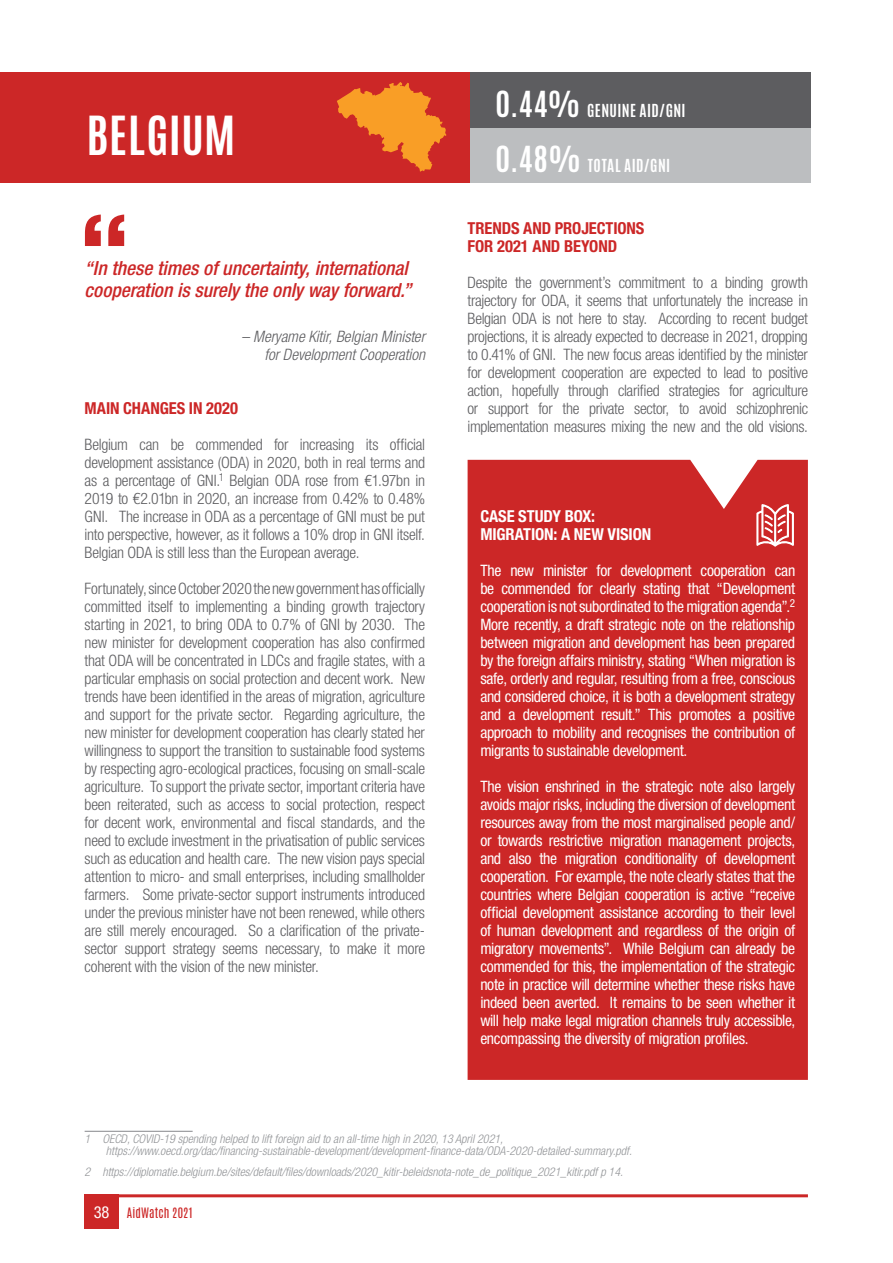
<style>
.page{position:relative;width:893px;height:1263px;background:#fff}
.page>*{position:absolute;margin:0;border:0;box-sizing:border-box;transform-origin:0 0}
.t1{font:700 45px "Antonio";letter-spacing:.015em;color:#fff}
.t2{font:italic 500 condensed 19.5px/22.5px "Helvetica Neue LT Std";color:#cc2727}
.t3{font:700 condensed 16.5px/18px "Helvetica Neue LT Std";letter-spacing:-.005em;color:#cc2727}
.t4{font:700 condensed 16.5px/18px "Helvetica Neue LT Std";letter-spacing:-.005em;color:#fff}
.t5{font:300 condensed 15.75px/18px "Helvetica Neue LT Std";letter-spacing:-.02em;color:#5d5d60;text-align:justify}
.t6{font:condensed 15.75px/18px "Helvetica Neue LT Std";letter-spacing:-.02em;color:#fff;text-align:justify}
.t7{font:italic 300 condensed 15.75px/18px "Helvetica Neue LT Std";color:#5d5d60;text-align:right}
.t8{font:700 15px "Antonio";letter-spacing:.03em;color:#fff}
.t9{font:italic 300 condensed 12px/12px "Helvetica Neue LT Std";color:#939598}
.t10{font:12px "Antonio";letter-spacing:.015em;color:#cc2727}
.s1{font-size:30px}
.s2{font-family:"Helvetica Neue LT Pro";font-stretch:condensed;font-size:16.5px;color:#fff}
</style>
<div class="page">
<hr style="left:85px;top:1194px;width:723px;height:3px;background:#cc2727">
<div style="left:85px;top:1194px;width:34px;height:34px;background:#cc2727"></div>
<div style="left:468px;top:460px;width:340px;height:620px;background:#cc2727"></div>
<div style="left:0;top:72px;width:470px;height:111px;background:#cc2727"></div>
<svg style="left:85px;top:215px;width:39px;height:31px"></svg>
<div style="left:470px;top:128px;width:340px;height:55px;background:#bcbec0"></div>
<div style="left:470px;top:72px;width:340px;height:56px;background:#5d5d60"></div>
<hr style="left:85px;top:1131px;width:108px;height:1px;background:#939598">
<svg style="left:755px;top:503px;width:40px;height:45px"></svg>
<svg style="left:337px;top:82px;width:109px;height:90px"></svg>
<h1 class="t1" style="left:86px;top:101px;width:150px">BELGIUM</h1>
<p class="t2" style="left:85px;top:257px;width:328px">“In these times of uncertainty, international cooperation is surely the only way forward.”</p>
<p class="t7" style="left:241px;top:328px;width:185px">– Meryame Kitir, Belgian Minister for Development Cooperation</p>
<p class="t3" style="left:85px;top:399px;width:155px">MAIN CHANGES IN 2020</p>
<p class="t5" style="left:85px;top:435px;width:342px">Belgium can be commended for increasing its official development assistance (ODA) in 2020, both in real terms and as a percentage of GNI.<sup>1</sup> Belgian ODA rose from €1.97bn in 2019 to €2.01bn in 2020, an increase from 0.42% to 0.48% GNI. The increase in ODA as a percentage of GNI must be put into perspective, however, as it follows a 10% drop in GNI itself.<br>Belgian ODA is still less than the European average.</p>
<p class="t5" style="left:85px;top:579px;width:342px">Fortunately, since October 2020 the new government has officially committed itself to implementing a binding growth trajectory starting in 2021, to bring ODA to 0.7% of GNI by 2030. The new minister for development cooperation has also confirmed that ODA will be concentrated in LDCs and fragile states, with a particular emphasis on social protection and decent work. New trends have been identified in the areas of migration, agriculture and support for the private sector. Regarding agriculture, the new minister for development cooperation has clearly stated her willingness to support the transition to sustainable food systems by respecting agro-ecological practices, focusing on small-scale agriculture. To support the private sector, important criteria have been reiterated, such as access to social protection, respect for decent work, environmental and fiscal standards, and the need to exclude investment in the privatisation of public services such as education and health care. The new vision pays special attention to micro- and small enterprises, including smallholder farmers. Some private-sector support instruments introduced under the previous minister have not been renewed, while others are still merely encouraged. So a clarification of the private&shy;sector support strategy seems necessary, to make it more coherent with the vision of the new minister.</p>
<p class="t8" style="left:495px;top:99px;width:192px"><span class="s1">0.44%</span> GENUINE AID/GNI</p>
<p class="t8" style="left:495px;top:155px;width:176px"><span class="s1">0.48%</span> TOTAL AID/GNI</p>
<p class="t3" style="left:468px;top:219px;width:178px">TRENDS AND PROJECTIONS<br>FOR 2021 AND BEYOND</p>
<p class="t5" style="left:468px;top:273px;width:342px">Despite the government’s commitment to a binding growth trajectory for ODA, it seems that unfortunately the increase in Belgian ODA is not here to stay. According to recent budget projections, it is already expected to decrease in 2021, dropping to 0.41% of GNI. The new focus areas identified by the minister for development cooperation are expected to lead to positive action, hopefully through clarified strategies for agriculture or support for the private sector, to avoid schizophrenic implementation measures mixing the new and the old visions.</p>
<p class="t4" style="left:480px;top:507px;width:172px">CASE STUDY BOX:<br>MIGRATION: A NEW VISION</p>
<p class="t6" style="left:480px;top:561px;width:316px">The new minister for development cooperation can be commended for clearly stating that “Development cooperation is not subordinated to the migration agenda”.<sup>2<br></sup>More recently, a draft strategic note on the relationship between migration and development has been prepared by the foreign affairs ministry, stating “When migration is safe, orderly and regular, resulting from a free, conscious and considered choice, it is both a development strategy and a development result.” This promotes a positive approach to mobility and recognises the contribution of migrants to sustainable development.</p>
<p class="t6" style="left:480px;top:777px;width:316px">The vision enshrined in the strategic note also largely avoids major risks, including the diversion of development resources away from the most marginalised people and/ or towards restrictive migration management projects, and also the migration conditionality of development cooperation. For example, the note clearly states that the countries where Belgian cooperation is active “receive official development assistance according to their level of human development and regardless of the origin of migratory movements”. While Belgium can already be commended for this, the implementation of the strategic note in practice will determine whether these risks have indeed been averted. It remains to be seen whether it will help make legal migration channels truly accessible, encompassing the diversity of migration profiles.</p>
<p class="t9" style="left:106px;top:1133px;width:528px;text-indent:-21px">1 OECD, COVID-19 spending helped to lift foreign aid to an all-time high in 2020, 13 April 2021, https://www.oecd.org/dac/financing-sustainable-development/development-finance-data/ODA-2020-detailed-summary.pdf.</p>
<p class="t9" style="left:85px;top:1166px;width:540px">2 https://diplomatie.belgium.be/sites/default/files/downloads/2020_kitir-beleidsnota-note_de_politique_2021_kitir.pdf p 14.</p>
<p class="t10" style="left:94px;top:1204px;width:100px"><span class="s2">38</span> AidWatch 2021</p>
</div>
